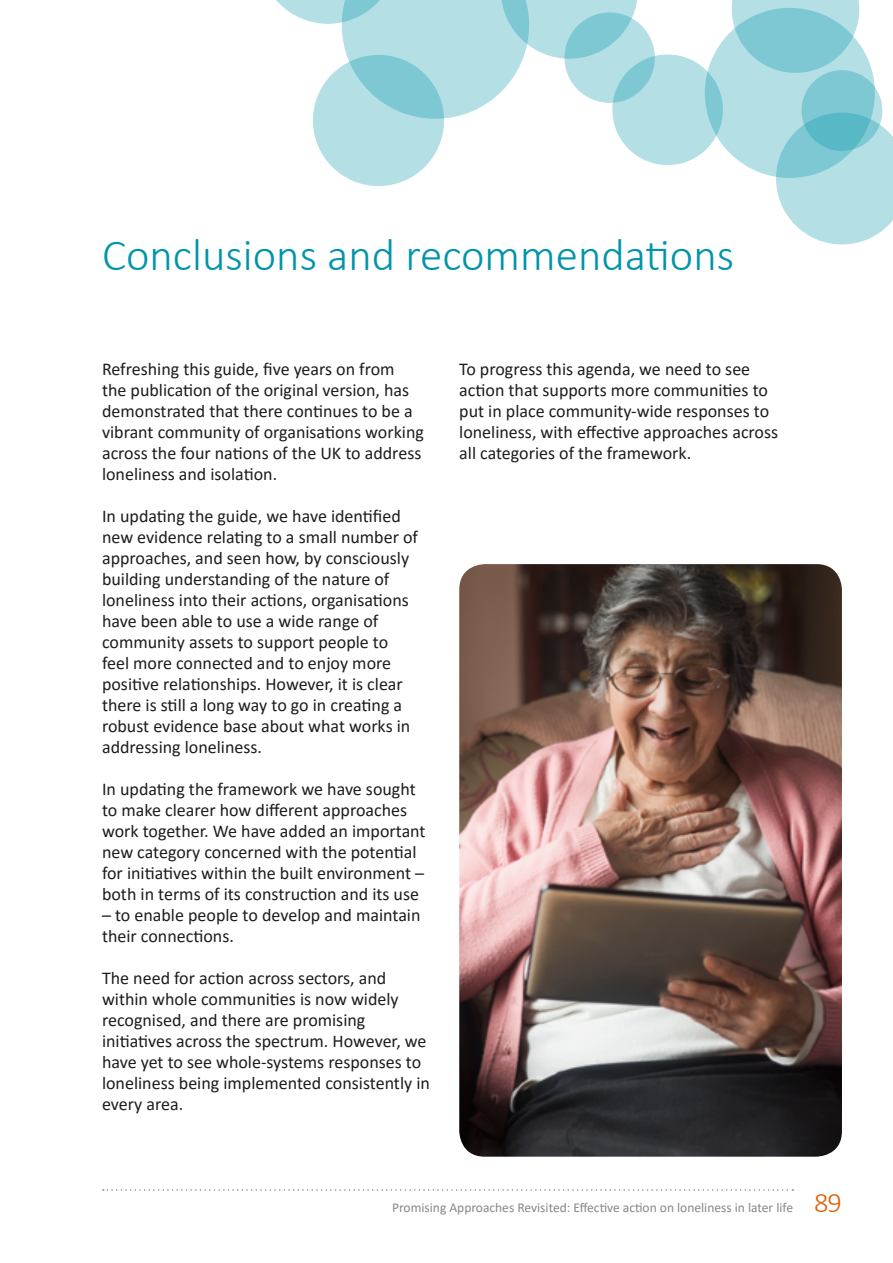
<style>
.page{position:relative;width:893px;height:1263px;background:#fff}
.page>*{position:absolute;margin:0;border:0;box-sizing:border-box;transform-origin:0 0}
.Header_-_1_Chapter{font:300 45px "Calibri";color:#0094aa}
.t1{font:300 28.5px "Calibri";color:#de6106}
.t2{font:18px/21px "Calibri";color:#1d1d1b}
.t3{font:13.5px "Calibri";color:#878787}
</style>
<div class="page">
<svg style="left:276px;top:0;width:361px;height:119px"></svg>
<svg style="left:313px;top:55px;width:131px;height:131px;background:#a4d8e0"></svg>
<svg style="left:564px;top:12px;width:91px;height:91px;background:#a0d7de"></svg>
<svg style="left:612px;top:54px;width:111px;height:111px;background:#addce3"></svg>
<svg style="left:705px;top:8px;width:170px;height:170px;background:#aedce3"></svg>
<svg style="left:732px;top:0;width:127px;height:73px;background:#93d1da"></svg>
<svg style="left:776px;top:113px;width:117px;height:131px;background:#b3dee5"></svg>
<svg style="left:801px;top:70px;width:81px;height:81px;background:#72c3cf"></svg>
<img style="left:459px;top:564px;width:383px;height:593px">
<svg style="left:103px;top:1189px;width:690px;height:2px"></svg>
<p class="Header_-_1_Chapter" style="left:102px;top:227px;width:634px">Conclusions and recommendations</p>
<p class="t2" style="left:102px;top:358px;width:323px">Refreshing this guide, five years on from<br>the publication of the original version, has demonstrated that there continues to be a vibrant community of organisations working across the four nations of the UK to address loneliness and isolation.</p>
<p class="t2" style="left:102px;top:505px;width:317px">In updating the guide, we have identified new evidence relating to a small number of approaches, and seen how, by consciously building understanding of the nature of loneliness into their actions, organisations have been able to use a wide range of community assets to support people to feel more connected and to enjoy more positive relationships. However, it is clear there is still a long way to go in creating a robust evidence base about what works in addressing loneliness.</p>
<p class="t2" style="left:102px;top:778px;width:325px">In updating the framework we have sought to make clearer how different approaches work together. We have added an important new category concerned with the potential for initiatives within the built environment – both in terms of its construction and its use</p>
<p class="t2" style="left:102px;top:904px;width:320px">– to enable people to develop and maintain their connections.</p>
<p class="t2" style="left:102px;top:967px;width:329px">The need for action across sectors, and within whole communities is now widely recognised, and there are promising initiatives across the spectrum. However, we have yet to see whole-systems responses to loneliness being implemented consistently in every area.</p>
<p class="t2" style="left:459px;top:358px;width:320px">To progress this agenda, we need to see action that supports more communities to put in place community-wide responses to loneliness, with effective approaches across all categories of the framework.</p>
<p class="t3" style="left:392px;top:1198px;width:402px">Promising Approaches Revisited: Effective action on loneliness in later life</p>
<h2 class="t1" style="left:814px;top:1185px;width:29px">89</h2>
</div>
